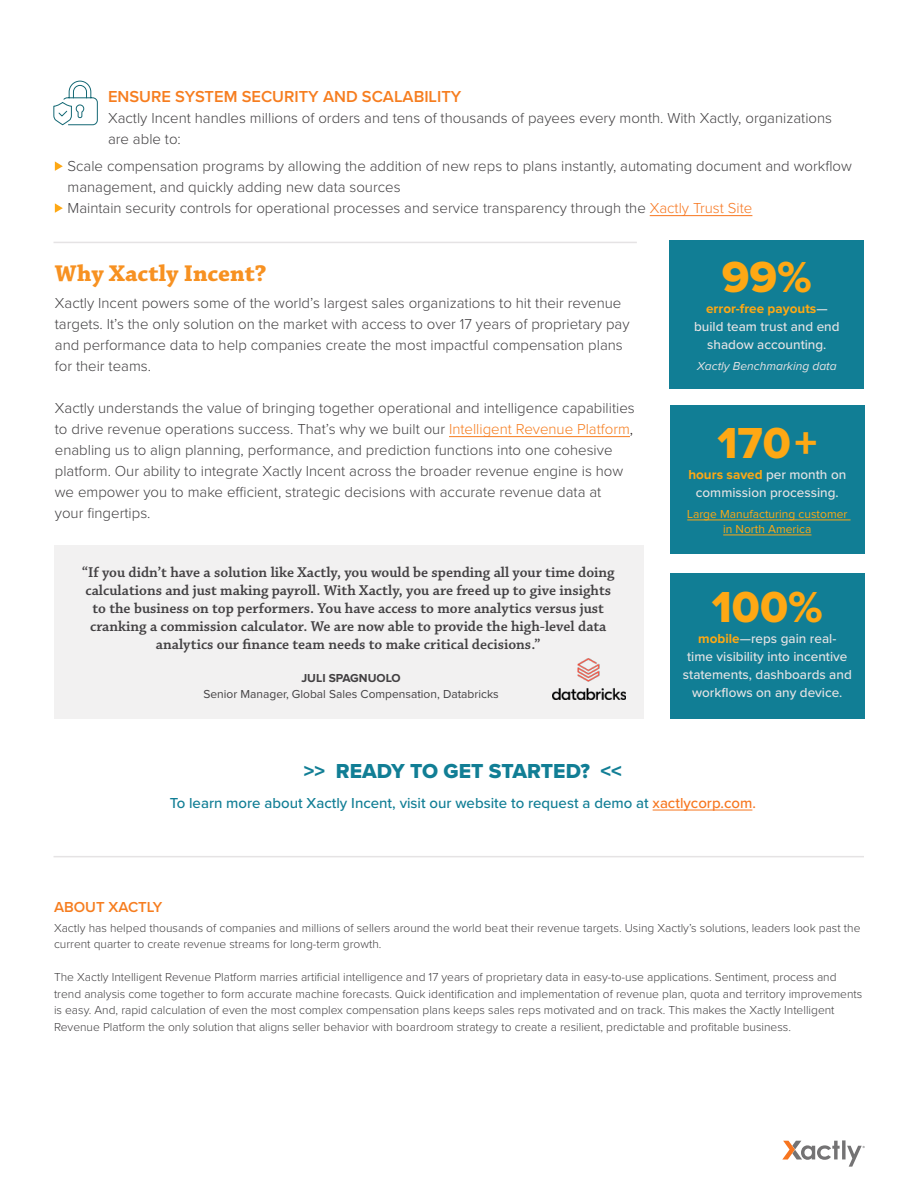
<style>
.page{position:relative;width:918px;height:1188px;background:#fff}
.page>*{position:absolute;margin:0;border:0;box-sizing:border-box;transform-origin:0 0}
.t1{font:45px "Proxima Nova Extrabld";color:#fea814}
.t2{font:700 24px "Chaparral Pro";color:#f79121}
.t3{font:21px "Proxima Nova Extrabld";color:#117e95}
.t4{font:600 16.5px "Proxima Nova";color:#f67d1f}
.t5{font:300 15px/21px "Proxima Nova";color:#434143}
.t6{font:600 15px/18px "Chaparral Pro";color:#434143;text-align:center}
.t7{font:500 15px "Proxima Nova";color:#117e95}
.t8{font:600 15px "Proxima Nova";color:#f67d1f}
.t9{font:500 13.5px/18px "Proxima Nova";color:#e5e3e4;text-align:center}
.t10{font:300 12px/16.5px "Proxima Nova";color:#434143}
.t11{font:12px "Proxima Nova";color:#434143}
.t12{font:12px/15px "Proxima Nova";color:#fea814;text-align:center}
.t13{font:italic 12px "Proxima Nova";color:#e5e3e4}
.t14{font:700 12px "Proxima Nova";color:#434143}
.s1{color:#f7761f}
.s2{color:#f67d1f}
.s3{color:#241f1f}
.s4{font-weight:700;color:#fea814}
</style>
<div class="page">
<div style="left:54px;top:545px;width:590px;height:173px;background:#f2f1f1"></div>
<div style="left:670px;top:573px;width:194px;height:145px;background:#117e95"></div>
<div style="left:670px;top:405px;width:194px;height:149px;background:#117e95"></div>
<div style="left:670px;top:240px;width:194px;height:148px;background:#117e95"></div>
<hr style="left:650px;top:215px;width:102px;height:1px;background:#f7761f">
<svg style="left:55px;top:161px;width:8px;height:10px"></svg>
<svg style="left:55px;top:203px;width:8px;height:10px"></svg>
<hr style="left:449px;top:436px;width:181px;height:1px;background:#f67d1f">
<hr style="left:54px;top:242px;width:583px;height:1px;background:#e5e3e4">
<hr style="left:54px;top:856px;width:810px;height:1px;background:#e5e3e4">
<hr style="left:687px;top:520px;width:164px;height:1px;background:#fea814">
<hr style="left:723px;top:535px;width:89px;height:1px;background:#fea814">
<hr style="left:653px;top:810px;width:99px;height:1px;background:#f7761f">
<svg style="left:782px;top:1140px;width:83px;height:27px"></svg>
<img style="left:553px;top:658px;width:72px;height:41px">
<svg style="left:53px;top:80px;width:45px;height:46px"></svg>
<p class="t4" style="left:108px;top:84px;width:355px">ENSURE SYSTEM SECURITY AND SCALABILITY</p>
<p class="t5" style="left:108px;top:107px;width:726px">Xactly Incent handles millions of orders and tens of thousands of payees every month. With Xactly, organizations are able to:</p>
<p class="t5" style="left:68px;top:155px;width:786px">Scale compensation programs by allowing the addition of new reps to plans instantly, automating document and workflow management, and quickly adding new data sources<br>Maintain security controls for operational processes and service transparency through the <span class="s1">Xactly Trust Site</span></p>
<h2 class="t2" style="left:55px;top:259px;width:213px">Why Xactly Incent?</h2>
<p class="t5" style="left:55px;top:292px;width:576px">Xactly Incent powers some of the world’s largest sales organizations to hit their revenue targets. It’s the only solution on the market with access to over 17 years of proprietary pay and performance data to help companies create the most impactful compensation plans for their teams.</p>
<p class="t5" style="left:55px;top:397px;width:581px">Xactly understands the value of bringing together operational and intelligence capabilities to drive revenue operations success. That’s why we built our <span class="s2">Intelligent Revenue Platform</span><span class="s3">, </span>enabling us to align planning, performance, and prediction functions into one cohesive platform. Our ability to integrate Xactly Incent across the broader revenue engine is how we empower you to make efficient, strategic decisions with accurate revenue data at<br>your fingertips.</p>
<p class="t6" style="left:82px;top:564px;width:534px">“If you didn’t have a solution like Xactly, you would be spending all your time doing calculations and just making payroll. With Xactly, you are freed up to give insights to the business on top performers. You have access to more analytics versus just cranking a commission calculator. We are now able to provide the high-level data analytics our finance team needs to make critical decisions.”</p>
<p class="t14" style="left:301px;top:671px;width:101px">JULI SPAGNUOLO</p>
<p class="t11" style="left:203px;top:689px;width:297px">Senior Manager, Global Sales Compensation, Databricks</p>
<h1 class="t1" style="left:722px;top:243px;width:92px">99%</h1>
<p class="t9" style="left:694px;top:299px;width:147px"><span class="s4">error-free payouts</span>— build team trust and end shadow accounting.</p>
<p class="t13" style="left:697px;top:357px;width:141px">Xactly Benchmarking data</p>
<h1 class="t1" style="left:717px;top:410px;width:101px">170+</h1>
<p class="t9" style="left:688px;top:465px;width:159px"><span class="s4">hours saved</span> per month on commission processing.</p>
<p class="t12" style="left:687px;top:507px;width:162px">Large Manufacturing customer in North America</p>
<h1 class="t1" style="left:712px;top:573px;width:112px">100%</h1>
<p class="t9" style="left:683px;top:629px;width:170px"><span class="s4">mobile</span>—reps gain real-<br>time visibility into incentive statements, dashboards and workflows on any device.</p>
<h3 class="t3" style="left:304px;top:755px;width:320px">&gt;&gt; READY TO GET STARTED? &lt;&lt;</h3>
<p class="t7" style="left:170px;top:792px;width:588px">To learn more about Xactly Incent, visit our website to request a demo at <span class="s1">xactlycorp.com.</span></p>
<p class="t8" style="left:54px;top:896px;width:110px">ABOUT XACTLY</p>
<p class="t10" style="left:54px;top:919px;width:808px">Xactly has helped thousands of companies and millions of sellers around the world beat their revenue targets. Using Xactly’s solutions, leaders look past the current quarter to create revenue streams for long-term growth.</p>
<p class="t10" style="left:54px;top:969px;width:810px">The Xactly Intelligent Revenue Platform marries artificial intelligence and 17 years of proprietary data in easy-to-use applications. Sentiment, process and trend analysis come together to form accurate machine forecasts. Quick identification and implementation of revenue plan, quota and territory improvements is easy. And, rapid calculation of even the most complex compensation plans keeps sales reps motivated and on track. This makes the Xactly Intelligent Revenue Platform the only solution that aligns seller behavior with boardroom strategy to create a resilient, predictable and profitable business.</p>
</div>
